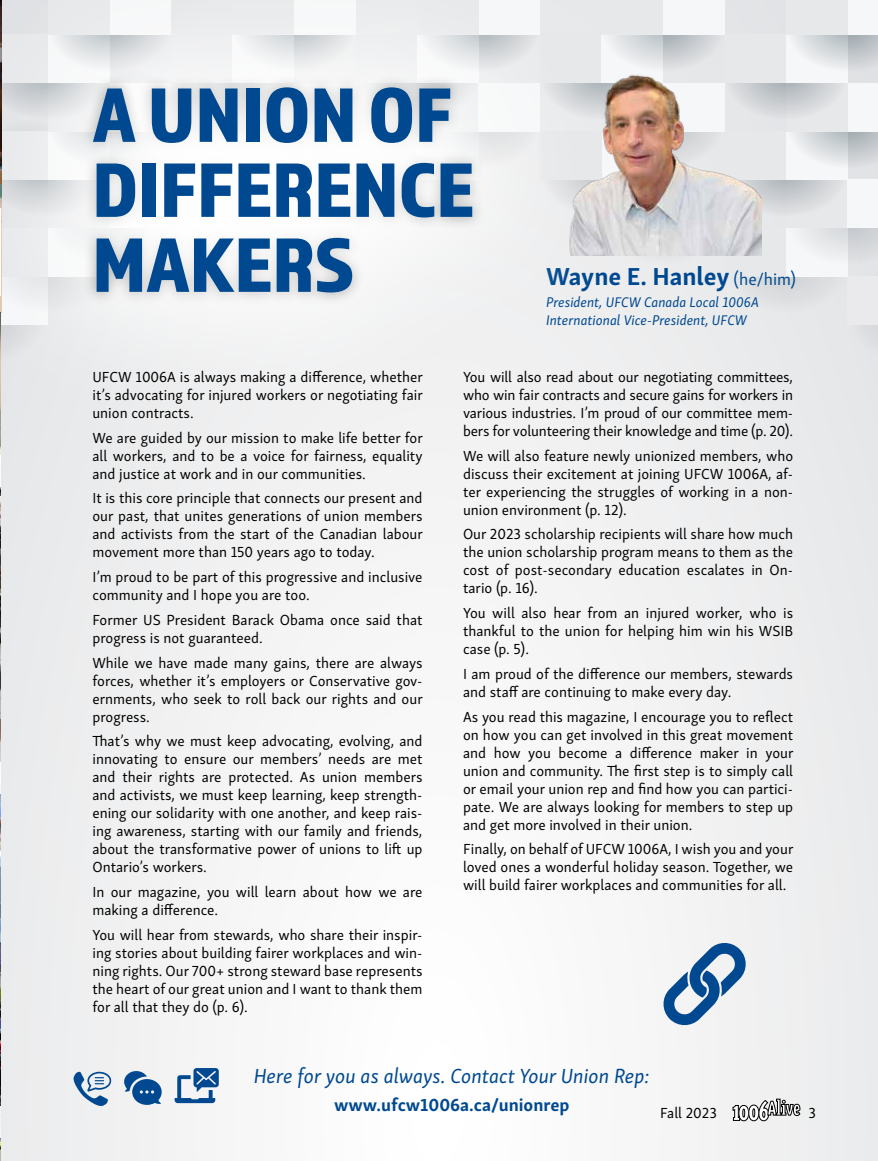
<style>
.page{position:relative;width:878px;height:1161px;background:#f2f2f3}
.page>*{position:absolute;margin:0;border:0;box-sizing:border-box;transform-origin:0 0}
.t1{font:79.95px/75px "Almaq Refined";color:#004990}
.t2{font:700 25.35px "Skolar Sans";color:#004990}
.t3{font:italic 21px "Skolar Sans";color:#004990}
.t4{font:700 18px "Skolar Sans";color:#004990}
.t5{font:15px/18px "Skolar Sans";color:#000;text-align:justify}
.t6{font:italic 14.4px/17.2px "Skolar Sans";color:#004990}
.s1{font-weight:400;font-size:17.4px}
.s2{font-family:"Triplex Cond Serif OT";font-weight:900;font-size:32.55px;color:#fff}
.s3{font-family:"Triplex Cond Serif OT";font-weight:900;font-size:31.95px;color:#fff}
.s4{font-family:"Triplex Cond Serif OT";font-weight:900;font-size:32.7px;color:#fff}
.s5{font-family:"Triplex Cond Serif OT";font-weight:900;font-size:32.4px;color:#fff}
</style>
<div class="page">
<svg style="left:607px;top:0;width:271px;height:362px"></svg>
<img style="left:607px;top:66px;width:154px;height:189px">
<svg style="left:663px;top:943px;width:83px;height:82px"></svg>
<svg style="left:1px;top:0;width:606px;height:430px"></svg>
<svg style="left:124px;top:1071px;width:38px;height:34px"></svg>
<svg style="left:175px;top:1068px;width:44px;height:35px"></svg>
<svg style="left:74px;top:1071px;width:37px;height:35px"></svg>
<img style="left:0;top:0;width:1px;height:1161px">
<hr style="left:0;top:1106px;width:1px;height:32px;background:#fff">
<hr style="left:0;top:762px;width:1px;height:32px;background:#fff">
<hr style="left:0;top:208px;width:1px;height:88px;background:#fff">
<hr style="left:0;top:455px;width:1px;height:32px;background:#fff">
<svg style="left:732px;top:1099px;width:68px;height:22px"></svg>
<h1 class="t1" style="left:92px;top:75px;width:383px">A UNION OF<br>DIFFERENCE<br>MAKERS</h1>
<h2 class="t2" style="left:546px;top:256px;width:251px">Wayne E. Hanley <span class="s1">(he/him)</span></h2>
<p class="t6" style="left:546px;top:293px;width:214px">President, UFCW Canada Local 1006A<br>International Vice-President, UFCW</p>
<p class="t5" style="left:92px;top:367px;width:332px">UFCW 1006A is always making a difference, whether it’s advocating for injured workers or negotiating fair union contracts.</p>
<p class="t5" style="left:92px;top:427px;width:332px">We are guided by our mission to make life better for all workers, and to be a voice for fairness, equality and justice at work and in our communities.</p>
<p class="t5" style="left:92px;top:488px;width:332px">It is this core principle that connects our present and our past, that unites generations of union members and activists from the start of the Canadian labour movement more than 150 years ago to today.</p>
<p class="t5" style="left:92px;top:567px;width:331px">I’m proud to be part of this progressive and inclusive community and I hope you are too.</p>
<p class="t5" style="left:92px;top:610px;width:331px">Former US President Barack Obama once said that progress is not guaranteed.</p>
<p class="t5" style="left:92px;top:652px;width:332px">While we have made many gains, there are always forces, whether it’s employers or Conservative gov&shy;ernments, who seek to roll back our rights and our progress.</p>
<p class="t5" style="left:92px;top:731px;width:331px">That’s why we must keep advocating, evolving, and innovating to ensure our members’ needs are met and their rights are protected. As union members and activists, we must keep learning, keep strength&shy;ening our solidarity with one another, and keep rais&shy;ing awareness, starting with our family and friends, about the transformative power of unions to lift up Ontario’s workers.</p>
<p class="t5" style="left:92px;top:882px;width:331px">In our magazine, you will learn about how we are making a difference.</p>
<p class="t5" style="left:92px;top:925px;width:331px">You will hear from stewards, who share their inspir&shy;ing stories about building fairer workplaces and win&shy;ning rights. Our 700+ strong steward base represents the heart of our great union and I want to thank them for all that they do (p. 6).</p>
<p class="t5" style="left:463px;top:367px;width:331px">You will also read about our negotiating committees, who win fair contracts and secure gains for workers in various industries. I’m proud of our committee mem&shy;bers for volunteering their knowledge and time (p. 20).</p>
<p class="t5" style="left:463px;top:445px;width:331px">We will also feature newly unionized members, who discuss their excitement at joining UFCW 1006A, af&shy;ter experiencing the struggles of working in a non&shy;union environment (p. 12).</p>
<p class="t5" style="left:463px;top:524px;width:331px">Our 2023 scholarship recipients will share how much the union scholarship program means to them as the cost of post-secondary education escalates in On&shy;tario (p. 16).</p>
<p class="t5" style="left:463px;top:603px;width:331px">You will also hear from an injured worker, who is thankful to the union for helping him win his WSIB case (p. 5).</p>
<p class="t5" style="left:463px;top:664px;width:331px">I am proud of the difference our members, stewards and staff are continuing to make every day.</p>
<p class="t5" style="left:463px;top:706px;width:332px">As you read this magazine, I encourage you to reflect on how you can get involved in this great movement and how you become a difference maker in your union and community. The first step is to simply call or email your union rep and find how you can partici&shy;pate. We are always looking for members to step up and get more involved in their union.</p>
<p class="t5" style="left:463px;top:839px;width:332px">Finally, on behalf of UFCW 1006A, I wish you and your loved ones a wonderful holiday season. Together, we will build fairer workplaces and communities for all.</p>
<h3 class="t3" style="left:254px;top:1060px;width:397px">Here for you as always. Contact Your Union Rep:</h3>
<p class="t4" style="left:334px;top:1090px;width:237px">www.ufcw1006a.ca/unionrep</p>
<p class="t5" style="left:660px;top:1103px;width:157px">Fall 2023 <span class="s2">1</span><span class="s3">0</span><span class="s4">0</span><span class="s5">6</span><sup>Aliv</sup><sup>e</sup> 3</p>
</div>
